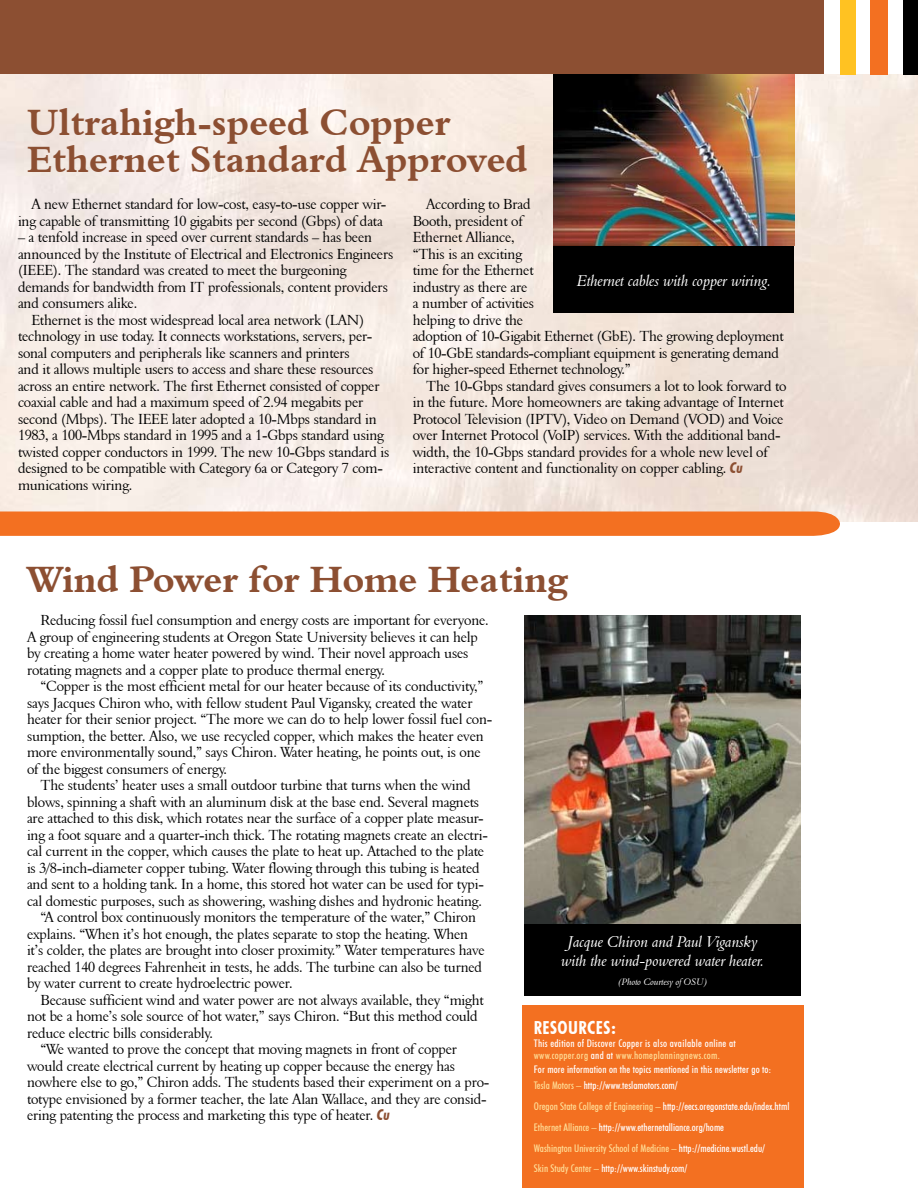
<style>
.page{position:relative;width:918px;height:1188px;background:#fff}
.page>*{position:absolute;margin:0;border:0;box-sizing:border-box;transform-origin:0 0}
.t1{font:37.5px/37.5px "Aldine 401 BT Bold A";color:#8c4f32}
.t2{font:700 condensed 18px "Futura BT";color:#fff}
.t3{font:16.05px/19.2px "Aldine 401 BT Italic A";color:#fff;text-align:center;scale:.95 1}
.t4{font:15px/16.5px "Aldine 401 BT Roman A";letter-spacing:-.015em;color:#000;scale:.95 1}
.t5{font:500 condensed 10.5px/20.9px "Futura BT";color:#fff}
.t6{font:500 condensed 10.5px/13px "Futura BT";letter-spacing:.025em;color:#fff}
.t7{font:9.6px "Aldine 401 BT Italic A";color:#fff;scale:.95 1}
.s1{font-family:"Futura BT";font-weight:700;font-style:italic;font-stretch:condensed;font-size:15.15px;color:#8c4f32}
.s2{color:#ffdd96}
</style>
<div class="page">
<img style="left:0;top:74px;width:918px;height:448px">
<div style="left:524px;top:632px;width:276px;height:364px;background:#000"></div>
<div style="left:0;top:512px;width:840px;height:24px;background:#f37021"></div>
<div style="left:522px;top:1005px;width:281px;height:183px;background:#f37021"></div>
<div style="left:554px;top:72px;width:240px;height:240px;background:#000"></div>
<img style="left:554px;top:74px;width:240px;height:172px">
<img style="left:524px;top:615px;width:276px;height:309px">
<div style="left:0;top:0;width:824px;height:74px;background:#8c4f32"></div>
<div style="left:840px;top:0;width:15px;height:75px;background:#ffc222"></div>
<div style="left:870px;top:0;width:18px;height:75px;background:#f37021"></div>
<div style="left:903px;top:0;width:15px;height:75px;background:#000"></div>
<h1 class="t1" style="left:27px;top:103px;width:502px">Ultrahigh-speed Copper<br>Ethernet Standard Approved</h1>
<p class="t4" style="left:18px;top:196px;width:389px;text-align:right">A new Ethernet standard for low-cost, easy-to-use copper wir&shy;ing capable of transmitting 10 gigabits per second (Gbps) of data</p>
<p class="t4" style="left:18px;top:229px;width:374px">– a tenfold increase in speed over current standards – has been</p>
<p class="t4" style="left:18px;top:245px;width:397px">announced by the Institute of Electrical and Electronics Engineers</p>
<p class="t4" style="left:18px;top:262px;width:347px">(IEEE). The standard was created to meet the burgeoning</p>
<p class="t4" style="left:18px;top:278px;width:391px">demands for bandwidth from IT professionals, content providers</p>
<p class="t4" style="left:18px;top:295px;width:127px">and consumers alike.</p>
<p class="t4" style="left:32px;top:311px;width:352px">Ethernet is the most widespread local area network (LAN)</p>
<p class="t4" style="left:18px;top:328px;width:374px">technology in use today. It connects workstations, servers, per-</p>
<p class="t4" style="left:18px;top:344px;width:351px">sonal computers and peripherals like scanners and printers</p>
<p class="t4" style="left:18px;top:361px;width:376px">and it allows multiple users to access and share these resources</p>
<p class="t4" style="left:18px;top:377px;width:382px">across an entire network. The first Ethernet consisted of copper</p>
<p class="t4" style="left:18px;top:394px;width:365px">coaxial cable and had a maximum speed of 2.94 megabits per</p>
<p class="t4" style="left:18px;top:410px;width:379px">second (Mbps). The IEEE later adopted a 10-Mbps standard in</p>
<p class="t4" style="left:18px;top:427px;width:387px">1983, a 100-Mbps standard in 1995 and a 1-Gbps standard using</p>
<p class="t4" style="left:18px;top:443px;width:393px">twisted copper conductors in 1999. The new 10-Gbps standard is</p>
<p class="t4" style="left:18px;top:460px;width:386px">designed to be compatible with Category 6a or Category 7 com-</p>
<p class="t4" style="left:18px;top:476px;width:122px">munications wiring.</p>
<p class="t4" style="left:413px;top:196px;width:392px;text-indent:14px">According to Brad<br>Booth, president of<br>Ethernet Alliance,<br>“This is an exciting<br>time for the Ethernet<br>industry as there are<br>a number of activities<br>helping to drive the<br>adoption of 10-Gigabit Ethernet (GbE). The growing deployment of 10-GbE standards-compliant equipment is generating demand for higher-speed Ethernet technology.”</p>
<p class="t4" style="left:413px;top:377px;width:395px;text-indent:14px">The 10-Gbps standard gives consumers a lot to look forward to in the future. More homeowners are taking advantage of Internet Protocol Television (IPTV), Video on Demand (VOD) and Voice over Internet Protocol (VoIP) services. With the additional band&shy;width, the 10-Gbps standard provides for a whole new level of interactive content and functionality on copper cabling. <span class="s1">Cu</span></p>
<p class="t3" style="left:577px;top:271px;width:206px">Ethernet cables with copper wiring.</p>
<h1 class="t1" style="left:27px;top:561px;width:542px">Wind Power for Home Heating</h1>
<p class="t4" style="left:27px;top:612px;width:488px;text-indent:14px">Reducing fossil fuel consumption and energy costs are important for everyone.<br>A group of engineering students at Oregon State University believes it can help by creating a home water heater powered by wind. Their novel approach uses rotating magnets and a copper plate to produce thermal energy.</p>
<p class="t4" style="left:27px;top:678px;width:491px;text-indent:14px">“Copper is the most efficient metal for our heater because of its conductivity,” says Jacques Chiron who, with fellow student Paul Vigansky, created the water heater for their senior project. “The more we can do to help lower fossil fuel con&shy;sumption, the better. Also, we use recycled copper, which makes the heater even more environmentally sound,” says Chiron. Water heating, he points out, is one of the biggest consumers of energy.</p>
<p class="t4" style="left:40px;top:777px;width:454px">The students’ heater uses a small outdoor turbine that turns when the wind</p>
<p class="t4" style="left:27px;top:793px;width:478px">blows, spinning a shaft with an aluminum disk at the base end. Several magnets</p>
<p class="t4" style="left:27px;top:810px;width:482px">are attached to this disk, which rotates near the surface of a copper plate measur-</p>
<p class="t4" style="left:27px;top:826px;width:487px">ing a foot square and a quarter-inch thick. The rotating magnets create an electri-</p>
<p class="t4" style="left:27px;top:843px;width:483px">cal current in the copper, which causes the plate to heat up. Attached to the plate</p>
<p class="t4" style="left:27px;top:859px;width:478px">is 3/8-inch-diameter copper tubing. Water flowing through this tubing is heated</p>
<p class="t4" style="left:27px;top:876px;width:483px">and sent to a holding tank. In a home, this stored hot water can be used for typi-</p>
<p class="t4" style="left:27px;top:892px;width:480px">cal domestic purposes, such as showering, washing dishes and hydronic heating.</p>
<p class="t4" style="left:40px;top:909px;width:460px">“A control box continuously monitors the temperature of the water,” Chiron</p>
<p class="t4" style="left:27px;top:925px;width:466px">explains. “When it’s hot enough, the plates separate to stop the heating. When</p>
<p class="t4" style="left:27px;top:942px;width:484px">it’s colder, the plates are brought into closer proximity.” Water temperatures have</p>
<p class="t4" style="left:27px;top:958px;width:481px">reached 140 degrees Fahrenheit in tests, he adds. The turbine can also be turned</p>
<p class="t4" style="left:27px;top:975px;width:281px">by water current to create hydroelectric power.</p>
<p class="t4" style="left:40px;top:991px;width:468px">Because sufficient wind and water power are not always available, they “might</p>
<p class="t4" style="left:27px;top:1008px;width:476px">not be a home’s sole source of hot water,” says Chiron. “But this method could</p>
<p class="t4" style="left:27px;top:1024px;width:197px">reduce electric bills considerably.</p>
<p class="t4" style="left:40px;top:1041px;width:440px">“We wanted to prove the concept that moving magnets in front of copper</p>
<p class="t4" style="left:27px;top:1057px;width:452px">would create electrical current by heating up copper because the energy has</p>
<p class="t4" style="left:27px;top:1074px;width:488px">nowhere else to go,” Chiron adds. The students based their experiment on a pro-</p>
<p class="t4" style="left:27px;top:1090px;width:485px">totype envisioned by a former teacher, the late Alan Wallace, and they are consid-</p>
<p class="t4" style="left:27px;top:1107px;width:383px">ering patenting the process and marketing this type of heater. <span class="s1">Cu</span></p>
<p class="t3" style="left:562px;top:931px;width:215px">Jacque Chiron and Paul Vigansky with the wind-powered water heater.</p>
<p class="t7" style="left:619px;top:976px;width:95px">(Photo Courtesy of OSU)</p>
<p class="t2" style="left:534px;top:1017px;width:84px">RESOURCES:</p>
<p class="t6" style="left:534px;top:1036px;width:239px">This edition of Discover Copper is also available online at <span class="s2">www.copper.org</span> and at <span class="s2">www.homeplanningnews.com.<br></span>For more information on the topics mentioned in this newsletter go to:</p>
<p class="t5" style="left:534px;top:1075px;width:257px"><span class="s2">Tesla Motors –</span> http://www.teslamotors.com/<br><span class="s2">Oregon State College of Engineering –</span> http://eecs.oregonstate.edu/index.html <span class="s2">Ethernet Alliance –</span> http://www.ethernetalliance.org/home<br><span class="s2">Washington University School of Medicine –</span> http://medicine.wustl.edu/<br><span class="s2">Skin Study Center –</span> http://www.skinstudy.com/</p>
</div>
